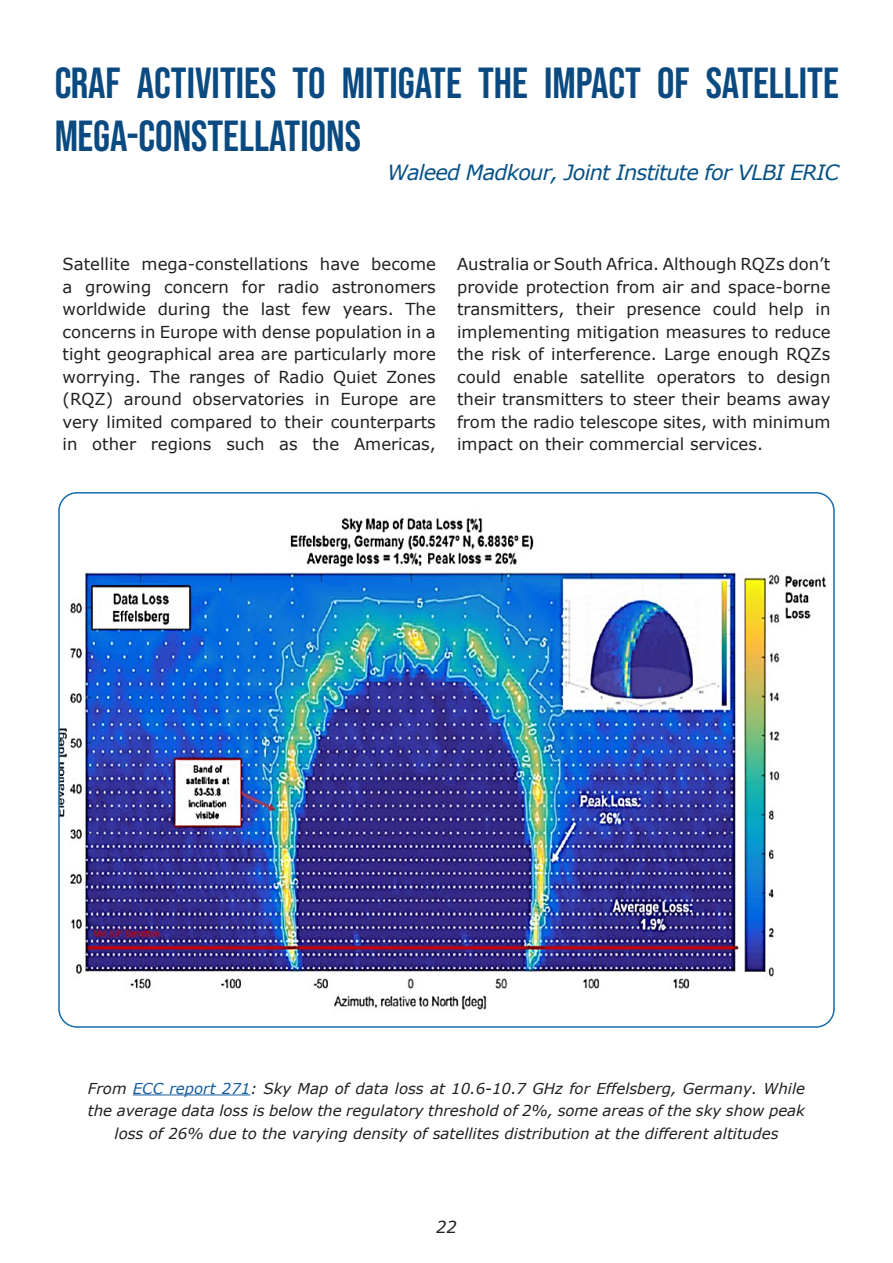
<style>
.page{position:relative;width:893px;height:1263px;background:#fff}
.page>*{position:absolute;margin:0;border:0;box-sizing:border-box;transform-origin:0 0}
.t1{font:43.5px/52.5px "Bebas Neue";color:#0a4a80}
.t2{font:italic 21px "Verdana";letter-spacing:-.04em;color:#085185}
.t3{font:16.5px/22.5px "Verdana";color:#231f20;text-align:justify}
.t4{font:italic 16.5px "Verdana";color:#231f20}
.t5{font:italic 15px/22.5px "Verdana";color:#231f20;text-align:center}
.s1{color:#175d9e}
</style>
<div class="page">
<img style="left:61px;top:495px;width:771px;height:530px">
<hr style="left:133px;top:1094px;width:117px;height:1px;background:#175d9e">
<h1 class="t1" style="left:54px;top:57px;width:786px">CRAF ACTIVITIES TO MITIGATE THE IMPACT OF SATELLITE<br>MEGA-CONSTELLATIONS</h1>
<p class="t2" style="left:387px;top:159px;width:453px">Waleed Madkour, Joint Institute for VLBI ERIC</p>
<p class="t3" style="left:63px;top:252px;width:375px">Satellite mega-constellations have become a growing concern for radio astronomers worldwide during the last few years. The concerns in Europe with dense population in a tight geographical area are particularly more worrying. The ranges of Radio Quiet Zones (RQZ) around observatories in Europe are very limited compared to their counterparts in other regions such as the Americas,</p>
<p class="t3" style="left:457px;top:252px;width:375px">Australia or South Africa. Although RQZs don’t provide protection from air and space-borne transmitters, their presence could help in implementing mitigation measures to reduce the risk of interference. Large enough RQZs could enable satellite operators to design their transmitters to steer their beams away from the radio telescope sites, with minimum impact on their commercial services.</p>
<p class="t5" style="left:88px;top:1076px;width:719px">From <span class="s1">ECC report 271</span>: Sky Map of data loss at 10.6-10.7 GHz for Effelsberg, Germany. While the average data loss is below the regulatory threshold of 2%, some areas of the sky show peak loss of 26% due to the varying density of satellites distribution at the different altitudes</p>
<p class="t4" style="left:436px;top:1216px;width:22px">22</p>
</div>
